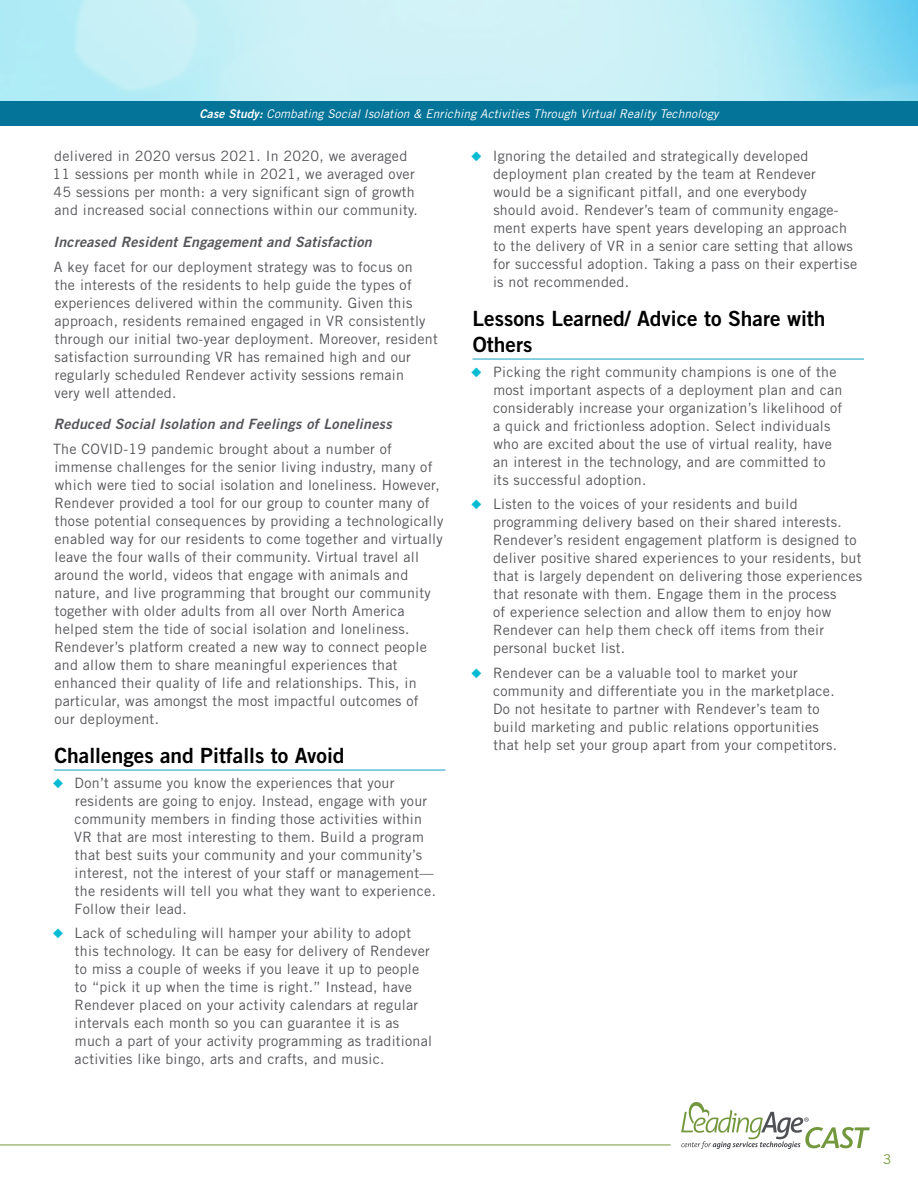
<style>
.page{position:relative;width:918px;height:1188px;background:#fff}
.page>*{position:absolute;margin:0;border:0;box-sizing:border-box;transform-origin:0 0}
.t1{font:21px/25.5px "Trade Gothic LT Std Bd 2";color:#000}
.t2{font:14.25px/18px "Trade Gothic LT Std";letter-spacing:.02em;color:#55565a}
.t3{font:14.25px "Trade Gothic LT Std Bd 2 Obl";letter-spacing:.02em;color:#55565a}
.t4{font:13.5px "Trade Gothic LT Std";color:#799b3d}
.t5{font:italic 12px "Trade Gothic LT Std";letter-spacing:.01em;color:#fff}
.s1{font-family:"Trade Gothic LT Std Bd 2 Obl";font-style:normal}
.s2{color:#03bbd2}
</style>
<div class="page">
<img style="left:0;top:0;width:918px;height:101px">
<hr style="left:54px;top:770px;width:392px;height:1px;background:#139fc6">
<hr style="left:472px;top:359px;width:392px;height:1px;background:#139fc6">
<div style="left:0;top:101px;width:918px;height:24px;background:#057499"></div>
<hr style="left:0;top:1145px;width:671px;height:1px;background:#799b3d">
<svg style="left:681px;top:1102px;width:189px;height:47px"></svg>
<p class="t5" style="left:200px;top:106px;width:520px"><span class="s1">Case Study:</span> Combating Social Isolation &amp; Enriching Activities Through Virtual Reality Technology</p>
<p class="t2" style="left:53px;top:147px;width:367px">delivered in 2020 versus 2021. In 2020, we averaged 11 sessions per month while in 2021, we averaged over 45 sessions per month: a very significant sign of growth and increased social connections within our community.</p>
<p class="t3" style="left:53px;top:233px;width:320px">Increased Resident Engagement and Satisfaction</p>
<p class="t2" style="left:54px;top:257px;width:385px">A key facet for our deployment strategy was to focus on<br>the interests of the residents to help guide the types of experiences delivered within the community. Given this approach, residents remained engaged in VR consistently through our initial two-year deployment. Moreover, resident satisfaction surrounding VR has remained high and our regularly scheduled Rendever activity sessions remain<br>very well attended.</p>
<p class="t3" style="left:54px;top:415px;width:340px">Reduced Social Isolation and Feelings of Loneliness</p>
<p class="t2" style="left:53px;top:440px;width:392px">The COVID-19 pandemic brought about a number of immense challenges for the senior living industry, many of which were tied to social isolation and loneliness. However, Rendever provided a tool for our group to counter many of those potential consequences by providing a technologically enabled way for our residents to come together and virtually leave the four walls of their community. Virtual travel all around the world, videos that engage with animals and nature, and live programming that brought our community together with older adults from all over North America helped stem the tide of social isolation and loneliness.<br>Rendever’s platform created a new way to connect people and allow them to share meaningful experiences that enhanced their quality of life and relationships. This, in particular, was amongst the most impactful outcomes of<br>our deployment.</p>
<h1 class="t1" style="left:54px;top:742px;width:292px">Challenges and Pitfalls to Avoid</h1>
<p class="t2" style="left:74px;top:773px;width:363px;text-indent:-22px"><span class="s2">◆</span> Don’t assume you know the experiences that your residents are going to enjoy. Instead, engage with your community members in finding those activities within VR that are most interesting to them. Build a program that best suits your community and your community’s interest, not the interest of your staff or management— the residents will tell you what they want to experience.<br>Follow their lead.</p>
<p class="t2" style="left:75px;top:924px;width:359px;text-indent:-22px"><span class="s2">◆</span> Lack of scheduling will hamper your ability to adopt this technology. It can be easy for delivery of Rendever to miss a couple of weeks if you leave it up to people to “pick it up when the time is right.” Instead, have Rendever placed on your activity calendars at regular intervals each month so you can guarantee it is as much a part of your activity programming as traditional activities like bingo, arts and crafts, and music.</p>
<p class="t2" style="left:493px;top:147px;width:366px;text-indent:-22px"><span class="s2">◆</span> Ignoring the detailed and strategically developed deployment plan created by the team at Rendever<br>would be a significant pitfall, and one everybody<br>should avoid. Rendever’s team of community engage&shy;ment experts have spent years developing an approach to the delivery of VR in a senior care setting that allows for successful adoption. Taking a pass on their expertise is not recommended.</p>
<h1 class="t1" style="left:473px;top:306px;width:354px">Lessons Learned/ Advice to Share with<br>Others</h1>
<p class="t2" style="left:493px;top:362px;width:351px;text-indent:-22px"><span class="s2">◆</span> Picking the right community champions is one of the most important aspects of a deployment plan and can considerably increase your organization’s likelihood of a quick and frictionless adoption. Select individuals who are excited about the use of virtual reality, have an interest in the technology, and are committed to its successful adoption.</p>
<p class="t2" style="left:493px;top:495px;width:371px;text-indent:-22px"><span class="s2">◆</span> Listen to the voices of your residents and build programming delivery based on their shared interests.<br>Rendever’s resident engagement platform is designed to deliver positive shared experiences to your residents, but that is largely dependent on delivering those experiences that resonate with them. Engage them in the process<br>of experience selection and allow them to enjoy how Rendever can help them check off items from their personal bucket list.</p>
<p class="t2" style="left:493px;top:664px;width:345px;text-indent:-22px"><span class="s2">◆</span> Rendever can be a valuable tool to market your community and differentiate you in the marketplace.<br>Do not hesitate to partner with Rendever’s team to build marketing and public relations opportunities that help set your group apart from your competitors.</p>
<p class="t4" style="left:883px;top:1151px;width:10px">3</p>
</div>
